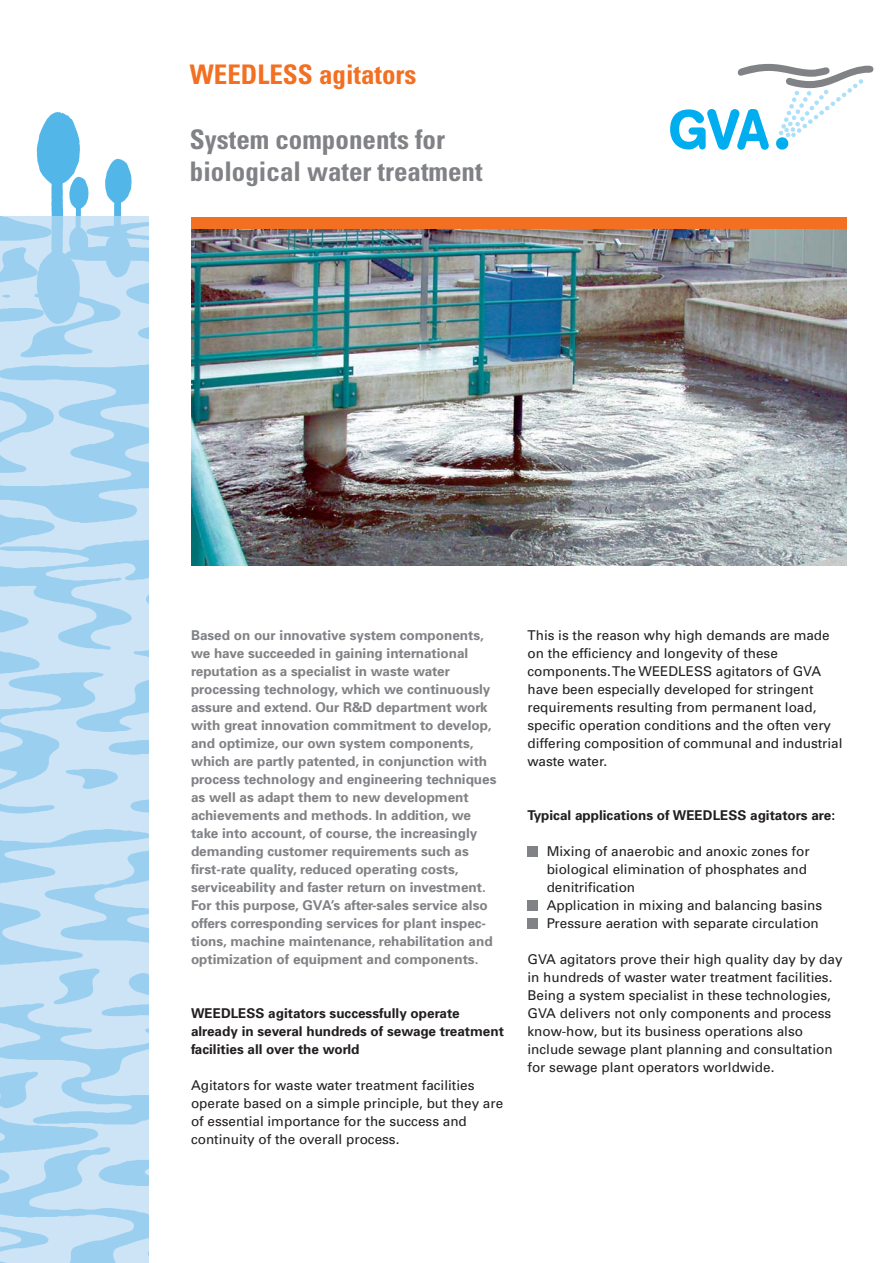
<style>
.page{position:relative;width:893px;height:1263px;background:#fff}
.page>*{position:absolute;margin:0;border:0;box-sizing:border-box;transform-origin:0 0}
.t1{font:700 condensed 27px/32.4px "Univers";color:#808285}
.t2{font:700 condensed 27px "Univers";color:#f36f21}
.t3{font:13.5px/18px "Univers";color:#231f20}
.t4{font:700 13.5px/18px "Univers";color:#808285}
.t5{font:700 13.5px/18px "Univers";color:#231f20}
</style>
<div class="page">
<svg style="left:670px;top:64px;width:203px;height:86px"></svg>
<div style="left:191px;top:217px;width:655px;height:13px;background:#f36f21"></div>
<svg style="left:0;top:217px;width:149px;height:1046px;background:#b8dbf3"></svg>
<svg style="left:37px;top:112px;width:51px;height:212px"></svg>
<svg style="left:105px;top:159px;width:27px;height:119px"></svg>
<img style="left:191px;top:230px;width:655px;height:336px">
<div style="left:527px;top:846px;width:10px;height:10px;background:#808285"></div>
<div style="left:527px;top:900px;width:10px;height:10px;background:#808285"></div>
<div style="left:527px;top:918px;width:10px;height:10px;background:#808285"></div>
<h1 class="t2" style="left:190px;top:65px;width:228px">WEEDLESS agitators</h1>
<h1 class="t1" style="left:190px;top:126px;width:294px">System components for biological water treatment</h1>
<p class="t4" style="left:191px;top:628px;width:307px">Based on our innovative system components, we have succeeded in gaining international reputation as a specialist in waste water processing technology, which we continuously assure and extend. Our R&amp;D department work with great innovation commitment to develop, and optimize, our own system components, which are partly patented, in conjunction with process technology and engineering techniques as well as adapt them to new development achievements and methods. In addition, we take into account, of course, the increasingly demanding customer requirements such as first-rate quality, reduced operating costs, serviceability and faster return on investment.<br>For this purpose, GVA’s after-sales service also offers corresponding services for plant inspec&shy;tions, machine maintenance, rehabilitation and optimization of equipment and components.</p>
<p class="t5" style="left:191px;top:1006px;width:314px">WEEDLESS agitators successfully operate already in several hundreds of sewage treatment facilities all over the world</p>
<p class="t3" style="left:191px;top:1078px;width:314px">Agitators for waste water treatment facilities operate based on a simple principle, but they are of essential importance for the success and continuity of the overall process.</p>
<p class="t3" style="left:527px;top:628px;width:316px">This is the reason why high demands are made on the efficiency and longevity of these components. The WEEDLESS agitators of GVA have been especially developed for stringent requirements resulting from permanent load, specific operation conditions and the often very differing composition of communal and industrial waste water.</p>
<p class="t5" style="left:527px;top:808px;width:309px">Typical applications of WEEDLESS agitators are:</p>
<p class="t3" style="left:546px;top:844px;width:277px">Mixing of anaerobic and anoxic zones for biological elimination of phosphates and denitrification<br>Application in mixing and balancing basins Pressure aeration with separate circulation</p>
<p class="t3" style="left:527px;top:952px;width:316px">GVA agitators prove their high quality day by day in hundreds of waster water treatment facilities.<br>Being a system specialist in these technologies, GVA delivers not only components and process know-how, but its business operations also include sewage plant planning and consultation for sewage plant operators worldwide.</p>
</div>
